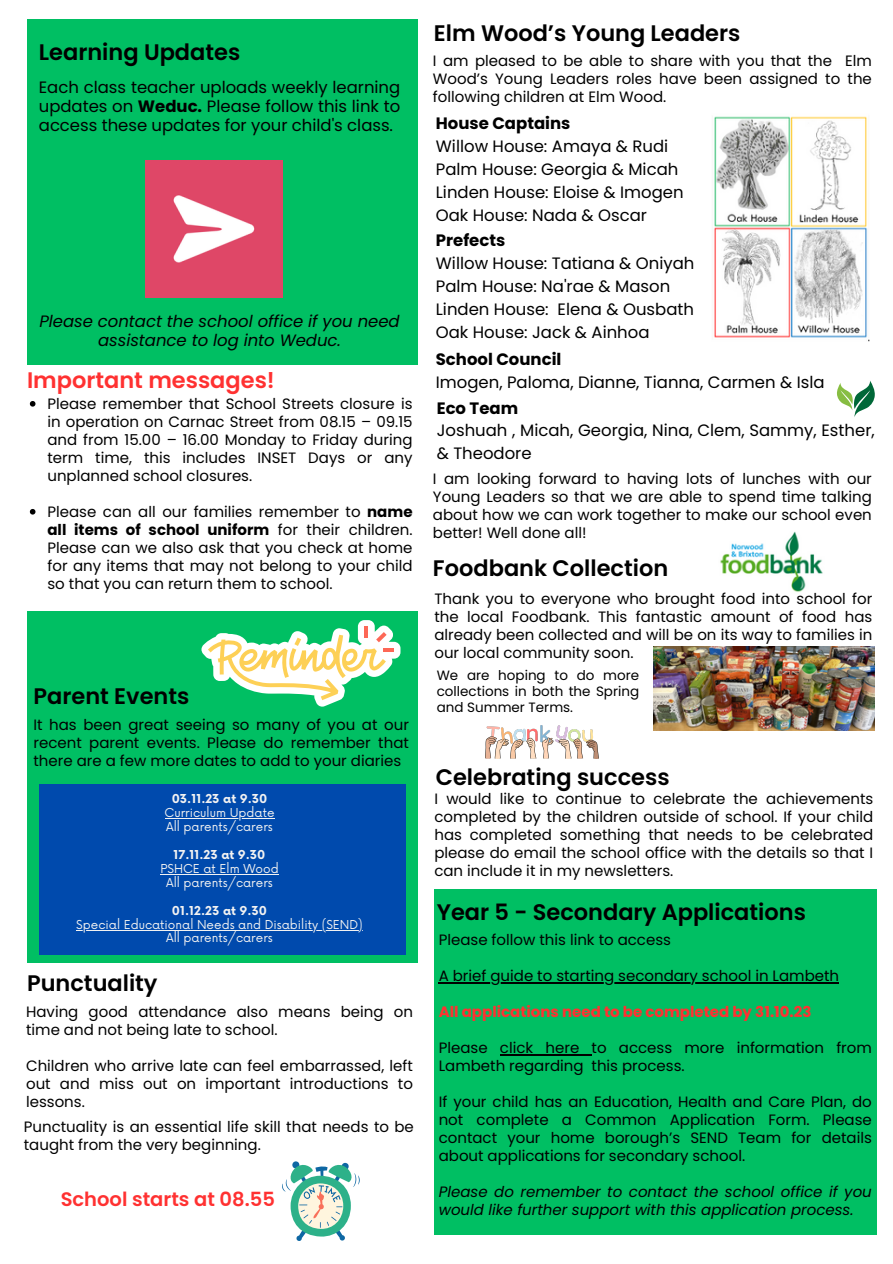
<style>
.page{position:relative;width:893px;height:1264px;background:#fff}
.page>*{position:absolute;margin:0;border:0;box-sizing:border-box;transform-origin:0 0}
.t1{font:600 22.5px "Poppins";color:#000}
.t2{font:600 22.5px "Poppins";color:#ff3131}
.t3{font:600 19.5px "Poppins";color:#ff3131}
.t4{font:16.5px/19px "Poppins";color:#000;text-align:justify}
.t5{font:italic 16.5px/19px "Poppins";color:#000;text-align:center}
.t6{font:700 16.5px "Poppins";color:#000}
.t7{font:15px/18px "Poppins";color:#000;text-align:justify}
.t8{font:italic 15px/18px "Poppins";color:#000}
.t9{font:700 15px "Poppins";color:#ff3131}
.t10{font:13.5px/15.8px "Poppins";color:#000;text-align:justify}
.t11{font:12px "Now";color:#f2f2f2}
.t12{font:700 12px "Now";color:#f2f2f2}
.s1{font-weight:700}
</style>
<div class="page">
<div style="left:27px;top:20px;width:390px;height:345px;background:#00bf63"></div>
<div style="left:27px;top:611px;width:390px;height:351px;background:#00bf63"></div>
<img style="left:145px;top:160px;width:137px;height:138px">
<div style="left:434px;top:888px;width:442px;height:346px;background:#00bf63"></div>
<div style="left:39px;top:784px;width:366px;height:170px;background:#004aad"></div>
<svg style="left:201px;top:620px;width:199px;height:86px"></svg>
<hr style="left:383px;top:648px;width:11px;height:4px;background:#fd6756">
<svg style="left:282px;top:1162px;width:78px;height:79px"></svg>
<img style="left:714px;top:116px;width:155px;height:226px">
<svg style="left:837px;top:380px;width:37px;height:37px"></svg>
<img style="left:720px;top:532px;width:103px;height:60px">
<img style="left:653px;top:646px;width:221px;height:85px">
<img style="left:485px;top:725px;width:114px;height:34px">
<svg style="left:30px;top:401px;width:5px;height:5px"></svg>
<svg style="left:30px;top:509px;width:5px;height:5px"></svg>
<hr style="left:438px;top:982px;width:401px;height:1px;background:#000">
<hr style="left:500px;top:1054px;width:91px;height:1px;background:#000">
<hr style="left:164px;top:817px;width:110px;height:1px;background:#f2f2f2">
<hr style="left:160px;top:873px;width:119px;height:1px;background:#f2f2f2">
<hr style="left:76px;top:929px;width:287px;height:1px;background:#f2f2f2">
<p class="t1" style="left:39px;top:36px;width:203px">Learning Updates</p>
<p class="t4" style="left:39px;top:78px;width:363px">Each class teacher uploads weekly learning updates on <span class="s1">Weduc.</span> Please follow this link to access these updates for your child's class.</p>
<p class="t5" style="left:39px;top:311px;width:362px">Please contact the school office if you need assistance to log into Weduc.</p>
<p class="t2" style="left:27px;top:364px;width:249px">Important messages!</p>
<p class="t7" style="left:47px;top:394px;width:366px">Please remember that School Streets closure is in operation on Carnac Street from 08.15 – 09.15 and from 15.00 – 16.00 Monday to Friday during term time, this includes INSET Days or any unplanned school closures.</p>
<p class="t7" style="left:47px;top:502px;width:366px">Please can all our families remember to <span class="s1">name all items of school uniform</span> for their children.<br>Please can we also ask that you check at home for any items that may not belong to your child so that you can return them to school.</p>
<p class="t1" style="left:33px;top:680px;width:157px">Parent Events</p>
<p class="t7" style="left:33px;top:716px;width:377px">It has been great seeing so many of you at our recent parent events. Please do remember that there are a few more dates to add to your diaries</p>
<p class="t12" style="left:172px;top:791px;width:97px">03.11.23 at 9.30</p>
<p class="t11" style="left:164px;top:805px;width:111px">Curriculum Update</p>
<p class="t11" style="left:166px;top:819px;width:108px">All parents/carers</p>
<p class="t12" style="left:174px;top:847px;width:93px">17.11.23 at 9.30</p>
<p class="t11" style="left:160px;top:861px;width:120px">PSHCE at Elm Wood</p>
<p class="t11" style="left:166px;top:875px;width:108px">All parents/carers</p>
<p class="t12" style="left:172px;top:903px;width:97px">01.12.23 at 9.30</p>
<p class="t11" style="left:76px;top:917px;width:288px">Special Educational Needs and Disability (SEND)</p>
<p class="t11" style="left:166px;top:931px;width:108px">All parents/carers</p>
<p class="t1" style="left:27px;top:967px;width:132px">Punctuality</p>
<p class="t7" style="left:26px;top:1003px;width:388px">Having good attendance also means being on time and not being late to school.</p>
<p class="t7" style="left:26px;top:1056px;width:388px">Children who arrive late can feel embarrassed, left out and miss out on important introductions to lessons.</p>
<p class="t7" style="left:24px;top:1117px;width:391px">Punctuality is an essential life skill that needs to be taught from the very beginning.</p>
<p class="t3" style="left:61px;top:1185px;width:216px">School starts at 08.55</p>
<p class="t1" style="left:434px;top:17px;width:308px">Elm Wood’s Young Leaders</p>
<p class="t7" style="left:433px;top:52px;width:440px">I am pleased to be able to share with you that the Elm Wood’s Young Leaders roles have been assigned to the following children at Elm Wood.</p>
<p class="t6" style="left:436px;top:112px;width:136px">House Captains</p>
<p class="t4" style="left:436px;top:137px;width:234px">Willow House: Amaya &amp; Rudi</p>
<p class="t4" style="left:436px;top:160px;width:244px">Palm House: Georgia &amp; Micah</p>
<p class="t4" style="left:436px;top:183px;width:249px">Linden House: Eloise &amp; Imogen</p>
<p class="t4" style="left:436px;top:205px;width:213px">Oak House: Nada &amp; Oscar</p>
<p class="t6" style="left:436px;top:228px;width:71px">Prefects</p>
<p class="t4" style="left:436px;top:253px;width:260px">Willow House: Tatiana &amp; Oniyah</p>
<p class="t4" style="left:436px;top:276px;width:236px">Palm House: Na'rae &amp; Mason</p>
<p class="t4" style="left:436px;top:299px;width:260px">Linden House: Elena &amp; Ousbath</p>
<p class="t4" style="left:436px;top:322px;width:215px">Oak House: Jack &amp; Ainhoa</p>
<p class="t6" style="left:436px;top:348px;width:127px">School Council</p>
<p class="t4" style="left:436px;top:372px;width:390px">Imogen, Paloma, Dianne, Tianna, Carmen &amp; Isla</p>
<p class="t6" style="left:437px;top:396px;width:83px">Eco Team</p>
<p class="t4" style="left:437px;top:419px;width:439px;line-height:22.5px">Joshuah , Micah, Georgia, Nina, Clem, Sammy, Esther, &amp; Theodore</p>
<p class="t7" style="left:433px;top:470px;width:440px">I am looking forward to having lots of lunches with our Young Leaders so that we are able to spend time talking about how we can work together to make our school even better! Well done all!</p>
<p class="t1" style="left:433px;top:552px;width:237px">Foodbank Collection</p>
<p class="t7" style="left:434px;top:589px;width:439px">Thank you to everyone who brought food into school for the local Foodbank. This fantastic amount of food has already been collected and will be on its way to families in our local community soon.</p>
<p class="t10" style="left:437px;top:667px;width:204px">We are hoping to do more collections in both the Spring and Summer Terms.</p>
<p class="t1" style="left:436px;top:761px;width:235px">Celebrating success</p>
<p class="t7" style="left:434px;top:789px;width:440px">I would like to continue to celebrate the achievements completed by the children outside of school. If your child has completed something that needs to be celebrated please do email the school office with the details so that I can include it in my newsletters.</p>
<p class="t1" style="left:437px;top:896px;width:370px">Year 5 - Secondary Applications</p>
<p class="t7" style="left:438px;top:930px;width:234px">Please follow this link to access</p>
<p class="t7" style="left:438px;top:966px;width:402px">A brief guide to starting secondary school in Lambeth</p>
<p class="t9" style="left:438px;top:1001px;width:374px">All applications need to be completed by 31.10.23</p>
<p class="t7" style="left:438px;top:1038px;width:434px">Please click here to access more information from<br>Lambeth regarding this process.</p>
<p class="t7" style="left:438px;top:1092px;width:434px">If your child has an Education, Health and Care Plan, do not complete a Common Application Form. Please contact your home borough’s SEND Team for details about applications for secondary school.</p>
<p class="t8" style="left:438px;top:1182px;width:434px">Please do remember to contact the school office if you would like further support with this application process.</p>
</div>
